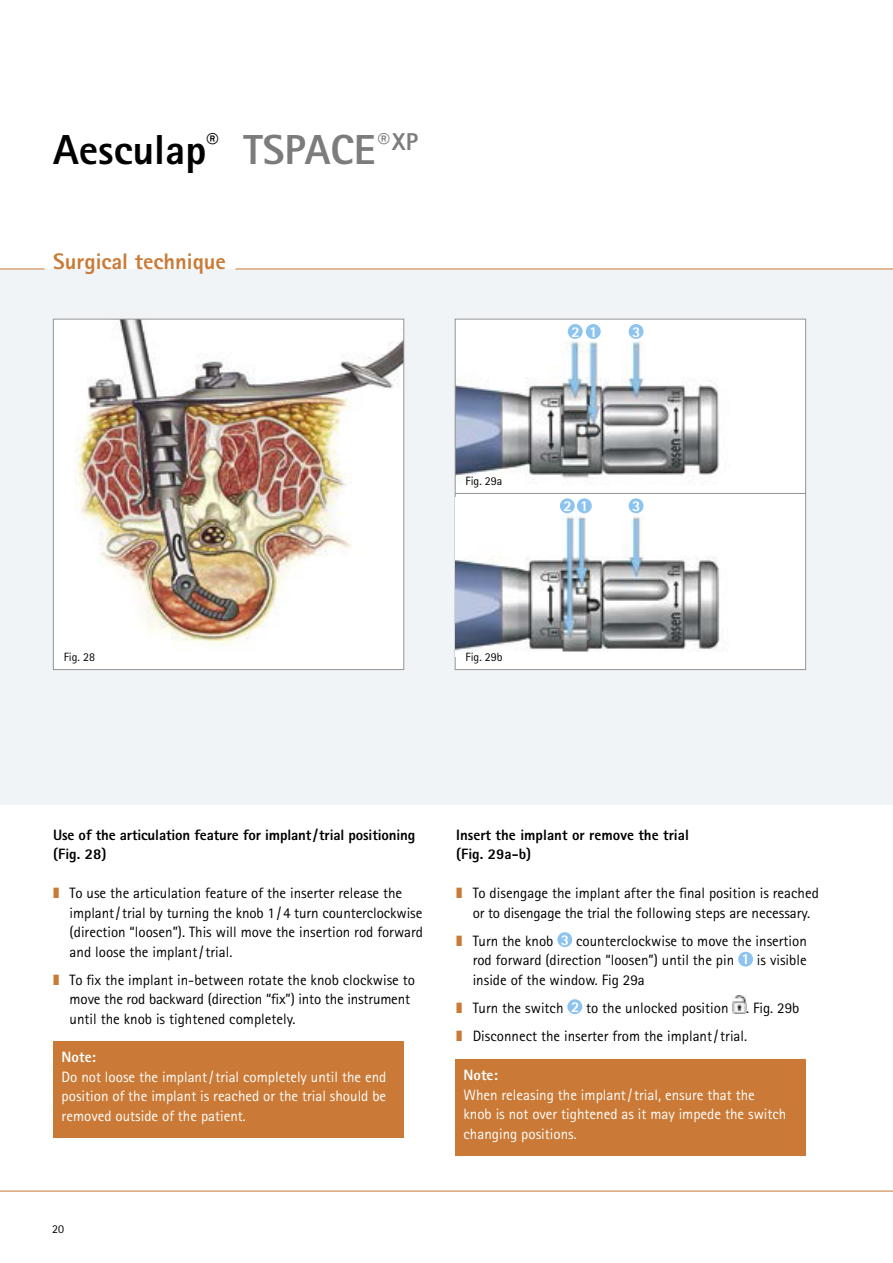
<style>
.page{position:relative;width:893px;height:1263px;background:#fff}
.page>*{position:absolute;margin:0;border:0;box-sizing:border-box;transform-origin:0 0}
.t1{font:800 42px "Rotis Sans Serif Pro";color:#000}
.t2{font:800 22.5px "Rotis Sans Serif Pro";color:#ca7a36}
.t3{font:15px/19.5px "Rotis Sans Serif Pro";color:#000}
.t4{font:15px/19.5px "Rotis Sans Serif Pro";color:#fff}
.t5{font:800 15px/19.5px "Rotis Sans Serif Pro";letter-spacing:-.01em;color:#000}
.t6{font:800 15px "Rotis Sans Serif Pro";color:#fff}
.t7{font:12px "Rotis Sans Serif Pro";color:#000}
.s1{color:#7c7c7c}
.s2{font-weight:800;color:#fff}
</style>
<div class="page">
<div style="left:0;top:269px;width:893px;height:536px;background:#f1f4f7"></div>
<hr style="left:0;top:1191px;width:893px;height:1px;background:#ca7a36">
<hr style="left:235px;top:269px;width:658px;height:1px;background:#ca7a36">
<hr style="left:0;top:269px;width:45px;height:1px;background:#ca7a36">
<div style="left:455px;top:319px;width:351px;height:350px;background:#fff"></div>
<img style="left:457px;top:324px;width:263px;height:160px">
<div style="left:455px;top:319px;width:351px;height:351px;border:1px solid #939393"></div>
<img style="left:455px;top:497px;width:265px;height:160px">
<hr style="left:455px;top:493px;width:351px;height:1px;background:#939393">
<img style="left:55px;top:321px;width:347px;height:347px">
<div style="left:53px;top:319px;width:351px;height:351px;border:1px solid #939393"></div>
<div style="left:557px;top:932px;width:15px;height:15px;background:#8dc4ef;border-radius:50%"></div>
<div style="left:738px;top:952px;width:15px;height:14px;background:#8dc4ef;border-radius:50%"></div>
<div style="left:567px;top:999px;width:15px;height:15px;background:#8dc4ef;border-radius:50%"></div>
<img style="left:732px;top:996px;width:14px;height:18px">
<div style="left:455px;top:1059px;width:351px;height:96px;background:#ca7a36"></div>
<div style="left:53px;top:1041px;width:351px;height:97px;background:#ca7a36"></div>
<div style="left:586px;top:324px;width:15px;height:15px;background:#8dc4ef;border-radius:50%"></div>
<div style="left:568px;top:324px;width:15px;height:15px;background:#8dc4ef;border-radius:50%"></div>
<div style="left:629px;top:324px;width:14px;height:15px;background:#8dc4ef;border-radius:50%"></div>
<div style="left:577px;top:498px;width:15px;height:15px;background:#8dc4ef;border-radius:50%"></div>
<div style="left:560px;top:498px;width:15px;height:15px;background:#8dc4ef;border-radius:50%"></div>
<div style="left:629px;top:498px;width:14px;height:15px;background:#8dc4ef;border-radius:50%"></div>
<h1 class="t1" style="left:53px;top:123px;width:366px">Aesculap<sup>®</sup> <span class="s1">TSPACE</span><sup>®XP</sup></h1>
<h2 class="t2" style="left:53px;top:247px;width:174px">Surgical technique</h2>
<p class="t7" style="left:466px;top:474px;width:38px">Fig. 29a</p>
<p class="t7" style="left:64px;top:650px;width:33px">Fig. 28</p>
<p class="t7" style="left:466px;top:650px;width:39px">Fig. 29b</p>
<p class="t6" style="left:571px;top:322px;width:28px">2 1</p>
<p class="t6" style="left:632px;top:322px;width:10px">3</p>
<p class="t6" style="left:564px;top:496px;width:27px">2 1</p>
<p class="t6" style="left:632px;top:496px;width:10px">3</p>
<p class="t5" style="left:53px;top:825px;width:364px">Use of the articulation feature for implant/trial positioning (Fig. 28)</p>
<p class="t3" style="left:70px;top:883px;width:355px">To use the articulation feature of the inserter release the implant/trial by turning the knob 1/4 turn counterclockwise (direction “loosen”). This will move the insertion rod forward and loose the implant/trial.</p>
<p class="t3" style="left:70px;top:970px;width:347px">To fix the implant in-between rotate the knob clockwise to move the rod backward (direction “fix”) into the instrument until the knob is tightened completely.</p>
<p class="t6" style="left:62px;top:1048px;width:36px">Note:</p>
<p class="t4" style="left:62px;top:1067px;width:326px;text-align:justify">Do not loose the implant/trial completely until the end position of the implant is reached or the trial should be removed outside of the patient.</p>
<p class="t7" style="left:52px;top:1222px;width:13px">20</p>
<p class="t5" style="left:456px;top:825px;width:234px">Insert the implant or remove the trial (Fig. 29a-b)</p>
<p class="t3" style="left:473px;top:883px;width:348px">To disengage the implant after the final position is reached or to disengage the trial the following steps are necessary.</p>
<p class="t3" style="left:473px;top:931px;width:336px;text-align:justify">Turn the knob <span class="s2">3</span> counterclockwise to move the insertion rod forward (direction “loosen”) until the pin <span class="s2">1</span> is visible inside of the window. Fig 29a</p>
<p class="t3" style="left:473px;top:994px;width:328px;line-height:28px">Turn the switch <span class="s2">2</span> to the unlocked position . Fig. 29b<br>Disconnect the inserter from the implant/trial.</p>
<p class="t6" style="left:463px;top:1065px;width:36px">Note:</p>
<p class="t4" style="left:463px;top:1085px;width:324px">When releasing the implant/trial, ensure that the knob is not over tightened as it may impede the switch changing positions.</p>
</div>
